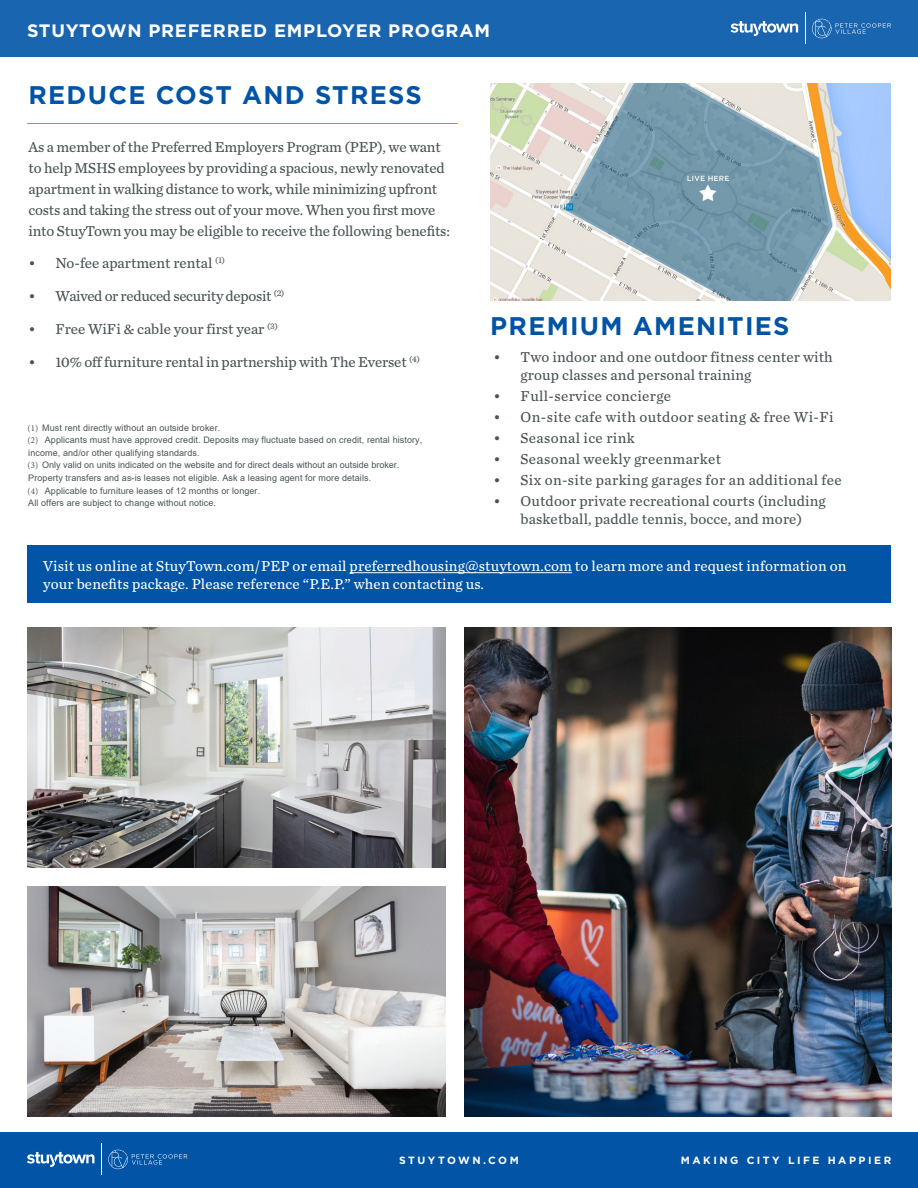
<style>
.page{position:relative;width:918px;height:1188px;background:#fff}
.page>*{position:absolute;margin:0;border:0;box-sizing:border-box;transform-origin:0 0}
.t1{font:700 25.5px "Gotham";letter-spacing:.05em;color:#0154a6}
.t2{font:700 18px "Gotham";letter-spacing:.04em;color:#fff}
.t3{font:15px/21px "Chronicle Text G3";letter-spacing:-.01em;color:#4b5456}
.t4{font:15px/18px "Chronicle Text G3";letter-spacing:.01em;color:#fff}
.t5{font:15px/18px "Chronicle Text G3";letter-spacing:.01em;color:#4b5456}
.t6{font:15px "Chronicle Text G3";letter-spacing:.025em;color:#4b5456}
.t7{font:700 10.5px "Gotham";letter-spacing:.24em;color:#fff}
.t8{font:9px/12.6px "Arial";letter-spacing:.01em;color:#4b5456}
.s1{font-style:italic}
.s2{font-family:"Minion Pro"}
</style>
<div class="page">
<div style="left:0;top:0;width:918px;height:57px;background:#1a65af"></div>
<img style="left:490px;top:84px;width:401px;height:216px">
<img style="left:27px;top:887px;width:418px;height:230px">
<hr style="left:27px;top:123px;width:431px;height:1px;background:#0154a6">
<div style="left:0;top:1132px;width:918px;height:56px;background:#0154a6"></div>
<img style="left:464px;top:628px;width:427px;height:489px">
<img style="left:27px;top:628px;width:419px;height:240px">
<svg style="left:812px;top:19px;width:79px;height:19px"></svg>
<hr style="left:805px;top:13px;width:1px;height:31px;background:#fff">
<svg style="left:731px;top:21px;width:67px;height:15px"></svg>
<svg style="left:108px;top:1150px;width:79px;height:19px"></svg>
<hr style="left:101px;top:1144px;width:1px;height:31px;background:#fff">
<svg style="left:27px;top:1152px;width:67px;height:15px"></svg>
<div style="left:27px;top:545px;width:864px;height:58px;background:#0154a6"></div>
<hr style="left:350px;top:572px;width:222px;height:1px;background:#fff">
<p class="t2" style="left:27px;top:18px;width:464px">STUYTOWN PREFERRED EMPLOYER PROGRAM</p>
<p class="t1" style="left:28px;top:78px;width:395px">REDUCE COST AND STRESS</p>
<p class="t3" style="left:28px;top:136px;width:423px">As a member of the Preferred Employers Program (PEP), we want to help MSHS employees by providing a spacious, newly renovated apartment in walking distance to work, while minimizing upfront costs and taking the stress out of your move. When you first move into StuyTown you may be eligible to receive the following benefits:</p>
<p class="t3" style="left:28px;top:252px;width:198px">• No-fee apartment rental <sup>(1)</sup></p>
<p class="t3" style="left:28px;top:285px;width:258px">• Waived or reduced security deposit <sup>(2)</sup></p>
<p class="t3" style="left:28px;top:318px;width:251px">• Free WiFi &amp; cable your first year <sup>(3)</sup></p>
<p class="t3" style="left:28px;top:351px;width:393px">• 10% off furniture rental in partnership with The Everset <sup>(4)</sup></p>
<p class="t1" style="left:490px;top:309px;width:301px">PREMIUM AMENITIES</p>
<p class="t5" style="left:521px;top:347px;width:314px;text-indent:-27px">• Two indoor and one outdoor fitness center with group classes and personal training</p>
<p class="t6" style="left:494px;top:384px;width:179px">• Full-service concierge</p>
<p class="t6" style="left:494px;top:405px;width:342px">• On-site cafe with outdoor seating &amp; free Wi-Fi</p>
<p class="t6" style="left:494px;top:426px;width:143px">• Seasonal ice rink</p>
<p class="t6" style="left:494px;top:447px;width:229px">• Seasonal weekly greenmarket</p>
<p class="t6" style="left:494px;top:469px;width:350px">• Six on-site parking garages for an additional fee</p>
<p class="t5" style="left:494px;top:491px;width:334px;text-align:center">• Outdoor private recreational courts (including basketball, paddle tennis, bocce, and more)</p>
<p class="t4" style="left:43px;top:556px;width:805px">Visit us online at StuyTown.com<span class="s1">/</span>PEP or email preferredhousing@stuytown.com to learn more and request information on your benefits package. Please reference “P.E.P.” when contacting us.</p>
<p class="t8" style="left:28px;top:421px;width:396px"><span class="s2">(1)</span> Must rent directly without an outside broker.<br><span class="s2">(2)</span> Applicants must have approved credit. Deposits may fluctuate based on credit, rental history, income, and/or other qualifying standards.<br><span class="s2">(3)</span> Only valid on units indicated on the website and for direct deals without an outside broker.<br>Property transfers and as-is leases not eligible. Ask a leasing agent for more details.<br><span class="s2">(4)</span> Applicable to furniture leases of 12 months or longer.<br>All offers are subject to change without notice.</p>
<p class="t7" style="left:399px;top:1153px;width:121px">STUYTOWN.COM</p>
<p class="t7" style="left:681px;top:1153px;width:212px">MAKING CITY LIFE HAPPIER</p>
</div>
